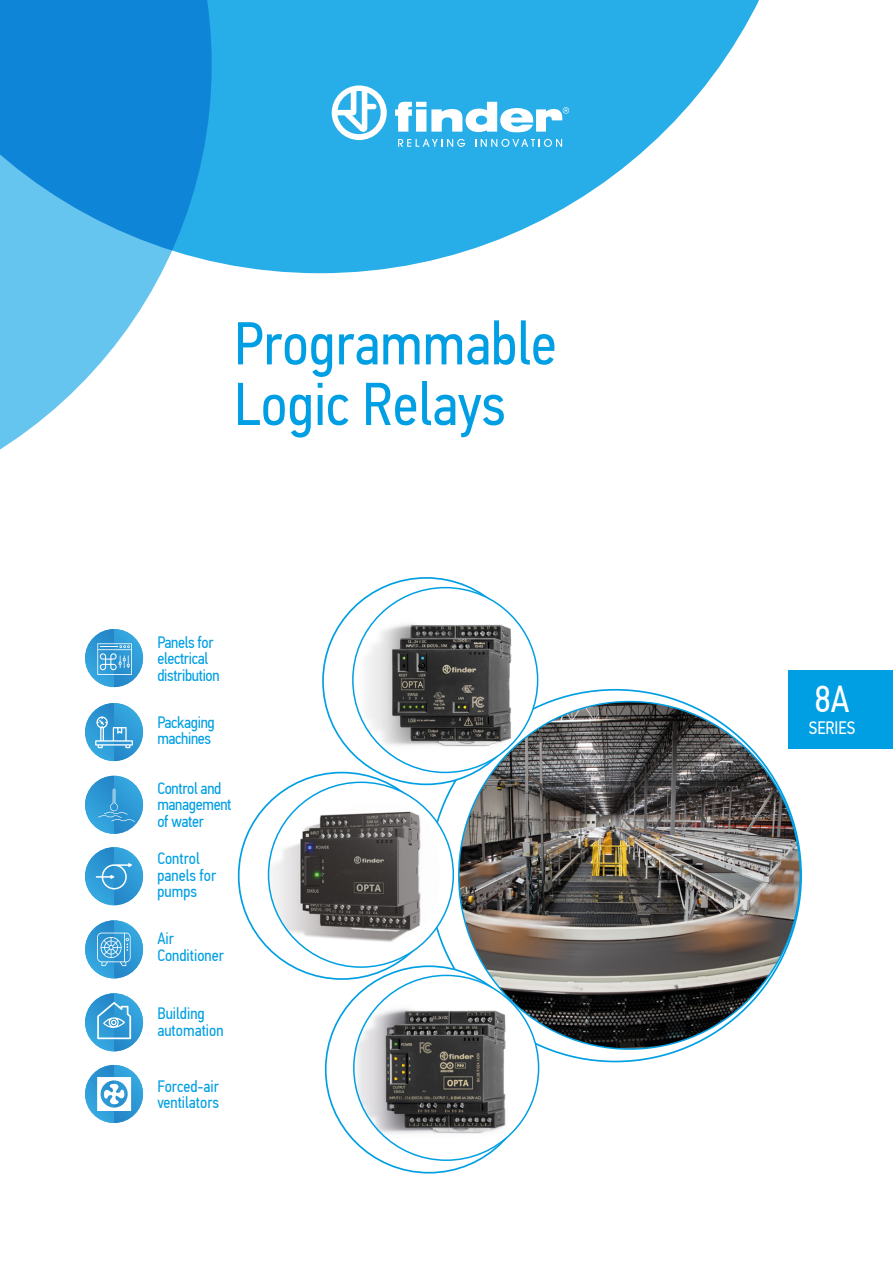
<style>
.page{position:relative;width:893px;height:1263px;background:#fff}
.page>*{position:absolute;margin:0;border:0;box-sizing:border-box;transform-origin:0 0}
.t1{font:60.6px/60.6px "PF Din Text Cond Pro";color:#009fe3}
.t2{font:37.5px "PF Din Text Cond Pro";color:#fff}
.t3{font:18px "PF Din Text Cond Pro";color:#fff}
.t4{font:16.5px/16.5px "PF Din Text Cond Pro";letter-spacing:-.02em;color:#009fe3}
.t5{font:16.5px/16.5px "PF Din Text Cond Pro";color:#009fe3}
</style>
<div class="page">
<div style="left:788px;top:670px;width:105px;height:78px;background:#009fe3"></div>
<svg style="left:212px;top:0;width:547px;height:273px;fill:#27ade7"></svg>
<svg style="left:0;top:0;width:212px;height:450px"></svg>
<svg style="left:332px;top:85px;width:55px;height:55px"></svg>
<svg style="left:398px;top:139px;width:67px;height:8px"></svg>
<svg style="left:475px;top:139px;width:87px;height:8px"></svg>
<svg style="left:395px;top:102px;width:174px;height:30px"></svg>
<img style="left:85px;top:993px;width:58px;height:58px">
<svg style="left:97px;top:1002px;width:34px;height:37px"></svg>
<img style="left:85px;top:847px;width:58px;height:58px">
<svg style="left:96px;top:863px;width:36px;height:26px"></svg>
<img style="left:85px;top:920px;width:58px;height:58px">
<svg style="left:97px;top:933px;width:34px;height:33px"></svg>
<img style="left:85px;top:629px;width:58px;height:58px">
<svg style="left:97px;top:643px;width:35px;height:32px"></svg>
<img style="left:85px;top:703px;width:58px;height:58px">
<svg style="left:95px;top:716px;width:38px;height:32px"></svg>
<img style="left:85px;top:776px;width:58px;height:58px">
<svg style="left:98px;top:789px;width:37px;height:33px"></svg>
<img style="left:85px;top:1065px;width:58px;height:58px">
<svg style="left:97px;top:1077px;width:34px;height:34px"></svg>
<img style="left:353px;top:588px;width:185px;height:184px;border-radius:92px">
<img style="left:269px;top:782px;width:184px;height:185px;border-radius:92px">
<img style="left:354px;top:975px;width:185px;height:185px;border-radius:92px">
<img style="left:459px;top:701px;width:341px;height:348px">
<h1 class="t1" style="left:234px;top:313px;width:324px">Programmable<br>Logic Relays</h1>
<p class="t4" style="left:157px;top:634px;width:64px">Panels for electrical distribution</p>
<p class="t4" style="left:157px;top:714px;width:59px">Packaging machines</p>
<p class="t4" style="left:157px;top:780px;width:76px">Control and management of water</p>
<p class="t5" style="left:157px;top:850px;width:60px">Control panels for pumps</p>
<p class="t5" style="left:157px;top:930px;width:68px">Air<br>Conditioner</p>
<p class="t5" style="left:157px;top:1005px;width:68px">Building automation</p>
<p class="t5" style="left:157px;top:1078px;width:63px">Forced-air ventilators</p>
<h2 class="t2" style="left:814px;top:677px;width:37px">8A</h2>
<p class="t3" style="left:809px;top:718px;width:48px">SЕRIES</p>
</div>
